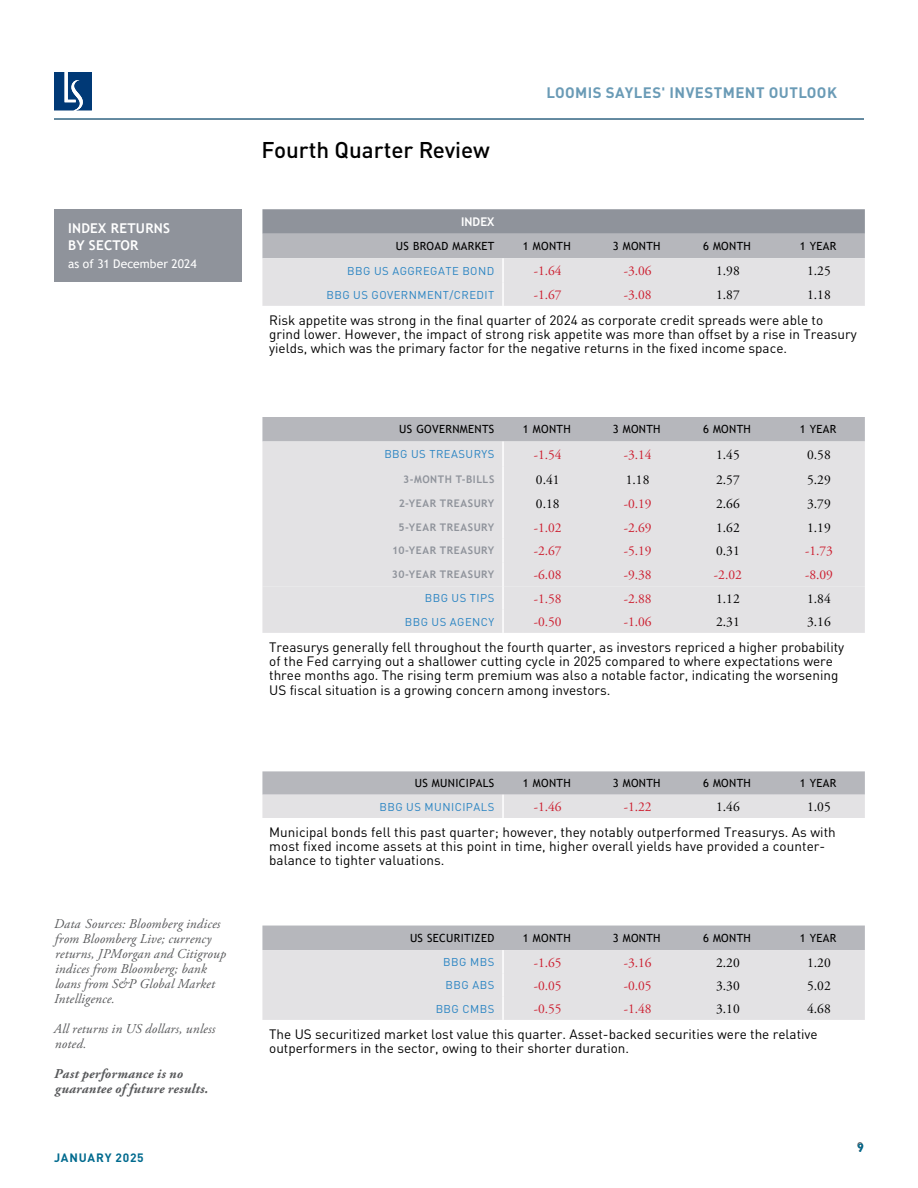
<style>
.page{position:relative;width:918px;height:1188px;background:#fff}
.page>*{position:absolute;margin:0;border:0;box-sizing:border-box;transform-origin:0 0}
.t1{font:500 22.5px "DINOT";color:#000}
.t2{font:700 15px "DINOT";letter-spacing:.03em;color:#6a9bb6}
.t3{font:13.5px/14.2px "DINOT";color:#000}
.t4{font:italic 13.5px/15px "Adobe Garamond Pro";letter-spacing:.01em;color:#58595b}
.t5{font:13.5px "Adobe Garamond Pro";color:#cd2031}
.t6{font:13.5px "Adobe Garamond Pro";color:#000}
.t7{font:italic 700 13.5px/15px "Adobe Garamond Pro";letter-spacing:.02em;color:#58595b}
.t8{font:700 13.5px/16.5px "Trebuchet MS";letter-spacing:.02em;color:#fff}
.t9{font:12px "Trebuchet MS";letter-spacing:.005em;color:#fff}
.t10{font:700 12px "DINOT";letter-spacing:.06em;color:#006a8e}
.t11{font:700 12px "Trebuchet MS";color:#fff}
.t12{font:11.25px "Trebuchet MS";letter-spacing:.03em;color:#000}
.t13{font:11.25px "DINOT";letter-spacing:.04em;color:#2883c2}
.t14{font:700 10.5px "Trebuchet MS";letter-spacing:.05em;color:#8f939b}
</style>
<div class="page">
<div style="left:54px;top:209px;width:187px;height:73px;background:#8f939b"></div>
<svg style="left:262px;top:209px;width:603px;height:97px;background:#c2c3c7"></svg>
<div style="left:262px;top:417px;width:603px;height:25px;background:#b6b7bc"></div>
<div style="left:262px;top:442px;width:603px;height:144px;background:#e3e2e4"></div>
<div style="left:262px;top:586px;width:603px;height:47px;background:#e3e2e4"></div>
<svg style="left:262px;top:771px;width:603px;height:47px;background:#cdcdd0"></svg>
<svg style="left:262px;top:926px;width:603px;height:94px;background:#d7d7d9"></svg>
<hr style="left:502px;top:258px;width:2px;height:25px;background:#fff">
<hr style="left:502px;top:283px;width:2px;height:23px;background:#fff">
<hr style="left:502px;top:442px;width:2px;height:24px;background:#fff">
<hr style="left:502px;top:466px;width:2px;height:25px;background:#fff">
<hr style="left:502px;top:586px;width:2px;height:24px;background:#fff">
<hr style="left:502px;top:610px;width:2px;height:23px;background:#fff">
<hr style="left:502px;top:795px;width:2px;height:23px;background:#fff">
<hr style="left:502px;top:950px;width:2px;height:23px;background:#fff">
<hr style="left:502px;top:973px;width:2px;height:24px;background:#fff">
<hr style="left:502px;top:997px;width:2px;height:23px;background:#fff">
<hr style="left:502px;top:491px;width:2px;height:24px;background:#fff">
<hr style="left:502px;top:515px;width:2px;height:23px;background:#fff">
<hr style="left:502px;top:538px;width:2px;height:24px;background:#fff">
<hr style="left:502px;top:562px;width:2px;height:24px;background:#fff">
<hr style="left:54px;top:118px;width:810px;height:2px;background:#6a9bb6">
<svg style="left:54px;top:72px;width:38px;height:38px"></svg>
<p class="t8" style="left:68px;top:220px;width:104px">INDEX RETURNS<br>BY SECTOR</p>
<p class="t9" style="left:68px;top:256px;width:130px">as of 31 December 2024</p>
<p class="t4" style="left:54px;top:916px;width:174px">Data Sources: Bloomberg indices from Bloomberg Live; currency returns, JPMorgan and Citigroup indices from Bloomberg; bank loans from S&amp;P Global Market<br>Intelligence.</p>
<p class="t4" style="left:54px;top:1021px;width:163px">All returns in US dollars, unless noted.</p>
<p class="t7" style="left:54px;top:1066px;width:156px">Past performance is no guarantee of future results.</p>
<p class="t10" style="left:54px;top:1150px;width:91px">JANUARY 2025</p>
<h1 class="t1" style="left:262px;top:135px;width:230px">Fourth Quarter Review</h1>
<p class="t2" style="left:547px;top:82px;width:292px">LOOMIS SAYLES' INVESTMENT OUTLOOK</p>
<p class="t11" style="left:461px;top:214px;width:35px">INDEX</p>
<p class="t12" style="left:396px;top:239px;width:100px">US BROAD MARKET</p>
<p class="t12" style="left:523px;top:239px;width:49px">1 MONTH</p>
<p class="t12" style="left:613px;top:239px;width:49px">3 MONTH</p>
<p class="t12" style="left:703px;top:239px;width:49px">6 MONTH</p>
<p class="t12" style="left:800px;top:239px;width:38px">1 YEAR</p>
<p class="t13" style="left:347px;top:264px;width:149px">BBG US AGGREGATE BOND</p>
<p class="t5" style="left:534px;top:263px;width:29px">-1.64</p>
<p class="t5" style="left:624px;top:263px;width:29px">-3.06</p>
<p class="t6" style="left:716px;top:263px;width:25px">1.98</p>
<p class="t6" style="left:807px;top:263px;width:25px">1.25</p>
<p class="t13" style="left:326px;top:287px;width:169px">BBG US GOVERNMENT/CREDIT</p>
<p class="t5" style="left:534px;top:287px;width:29px">-1.67</p>
<p class="t5" style="left:624px;top:287px;width:29px">-3.08</p>
<p class="t6" style="left:716px;top:287px;width:25px">1.87</p>
<p class="t6" style="left:807px;top:287px;width:25px">1.18</p>
<p class="t3" style="left:269px;top:313px;width:589px">Risk appetite was strong in the final quarter of 2024 as corporate credit spreads were able to grind lower. However, the impact of strong risk appetite was more than offset by a rise in Treasury yields, which was the primary factor for the negative returns in the fixed income space.</p>
<p class="t12" style="left:399px;top:422px;width:97px">US GOVERNMENTS</p>
<p class="t12" style="left:523px;top:422px;width:49px">1 MONTH</p>
<p class="t12" style="left:613px;top:422px;width:49px">3 MONTH</p>
<p class="t12" style="left:703px;top:422px;width:49px">6 MONTH</p>
<p class="t12" style="left:800px;top:422px;width:38px">1 YEAR</p>
<p class="t13" style="left:384px;top:447px;width:112px">BBG US TREASURYS</p>
<p class="t5" style="left:534px;top:446px;width:29px">-1.54</p>
<p class="t5" style="left:624px;top:446px;width:29px">-3.14</p>
<p class="t6" style="left:716px;top:446px;width:25px">1.45</p>
<p class="t6" style="left:807px;top:446px;width:25px">0.58</p>
<p class="t14" style="left:403px;top:472px;width:93px">3-MONTH T-BILLS</p>
<p class="t6" style="left:536px;top:471px;width:25px">0.41</p>
<p class="t6" style="left:626px;top:471px;width:25px">1.18</p>
<p class="t6" style="left:716px;top:471px;width:25px">2.57</p>
<p class="t6" style="left:807px;top:471px;width:25px">5.29</p>
<p class="t14" style="left:399px;top:497px;width:97px">2-YEAR TREASURY</p>
<p class="t6" style="left:536px;top:496px;width:25px">0.18</p>
<p class="t5" style="left:624px;top:496px;width:29px">-0.19</p>
<p class="t6" style="left:716px;top:496px;width:25px">2.66</p>
<p class="t6" style="left:807px;top:496px;width:25px">3.79</p>
<p class="t14" style="left:399px;top:520px;width:97px">5-YEAR TREASURY</p>
<p class="t5" style="left:534px;top:519px;width:29px">-1.02</p>
<p class="t5" style="left:624px;top:519px;width:29px">-2.69</p>
<p class="t6" style="left:716px;top:519px;width:25px">1.62</p>
<p class="t6" style="left:807px;top:519px;width:25px">1.19</p>
<p class="t14" style="left:392px;top:544px;width:104px">10-YEAR TREASURY</p>
<p class="t5" style="left:534px;top:543px;width:29px">-2.67</p>
<p class="t5" style="left:624px;top:543px;width:29px">-5.19</p>
<p class="t6" style="left:716px;top:543px;width:25px">0.31</p>
<p class="t5" style="left:805px;top:543px;width:29px">-1.73</p>
<p class="t14" style="left:392px;top:568px;width:104px">30-YEAR TREASURY</p>
<p class="t5" style="left:534px;top:567px;width:29px">-6.08</p>
<p class="t5" style="left:624px;top:567px;width:29px">-9.38</p>
<p class="t5" style="left:714px;top:567px;width:29px">-2.02</p>
<p class="t5" style="left:805px;top:567px;width:29px">-8.09</p>
<p class="t13" style="left:425px;top:591px;width:71px">BBG US TIPS</p>
<p class="t5" style="left:534px;top:590px;width:29px">-1.58</p>
<p class="t5" style="left:624px;top:590px;width:29px">-2.88</p>
<p class="t6" style="left:716px;top:590px;width:25px">1.12</p>
<p class="t6" style="left:807px;top:590px;width:25px">1.84</p>
<p class="t13" style="left:405px;top:614px;width:91px">BBG US AGENCY</p>
<p class="t5" style="left:534px;top:614px;width:29px">-0.50</p>
<p class="t5" style="left:624px;top:614px;width:29px">-1.06</p>
<p class="t6" style="left:716px;top:614px;width:25px">2.31</p>
<p class="t6" style="left:807px;top:614px;width:25px">3.16</p>
<p class="t3" style="left:269px;top:640px;width:577px">Treasurys generally fell throughout the fourth quarter, as investors repriced a higher probability of the Fed carrying out a shallower cutting cycle in 2025 compared to where expectations were three months ago. The rising term premium was also a notable factor, indicating the worsening US fiscal situation is a growing concern among investors.</p>
<p class="t12" style="left:415px;top:776px;width:81px">US MUNICIPALS</p>
<p class="t12" style="left:523px;top:776px;width:49px">1 MONTH</p>
<p class="t12" style="left:613px;top:776px;width:49px">3 MONTH</p>
<p class="t12" style="left:703px;top:776px;width:49px">6 MONTH</p>
<p class="t12" style="left:800px;top:776px;width:38px">1 YEAR</p>
<p class="t13" style="left:379px;top:800px;width:116px">BBG US MUNICIPALS</p>
<p class="t5" style="left:534px;top:799px;width:29px">-1.46</p>
<p class="t5" style="left:624px;top:799px;width:29px">-1.22</p>
<p class="t6" style="left:716px;top:799px;width:25px">1.46</p>
<p class="t6" style="left:807px;top:799px;width:25px">1.05</p>
<p class="t3" style="left:269px;top:825px;width:568px">Municipal bonds fell this past quarter; however, they notably outperformed Treasurys. As with most fixed income assets at this point in time, higher overall yields have provided a counter&shy;balance to tighter valuations.</p>
<p class="t12" style="left:410px;top:931px;width:86px">US SECURITIZED</p>
<p class="t12" style="left:523px;top:931px;width:49px">1 MONTH</p>
<p class="t12" style="left:613px;top:931px;width:49px">3 MONTH</p>
<p class="t12" style="left:703px;top:931px;width:49px">6 MONTH</p>
<p class="t12" style="left:800px;top:931px;width:38px">1 YEAR</p>
<p class="t13" style="left:443px;top:955px;width:53px">BBG MBS</p>
<p class="t5" style="left:534px;top:954px;width:29px">-1.65</p>
<p class="t5" style="left:624px;top:954px;width:29px">-3.16</p>
<p class="t6" style="left:716px;top:954px;width:25px">2.20</p>
<p class="t6" style="left:807px;top:954px;width:25px">1.20</p>
<p class="t13" style="left:446px;top:978px;width:50px">BBG ABS</p>
<p class="t5" style="left:534px;top:978px;width:29px">-0.05</p>
<p class="t5" style="left:624px;top:978px;width:29px">-0.05</p>
<p class="t6" style="left:716px;top:978px;width:25px">3.30</p>
<p class="t6" style="left:807px;top:978px;width:25px">5.02</p>
<p class="t13" style="left:436px;top:1001px;width:60px">BBG CMBS</p>
<p class="t5" style="left:534px;top:1001px;width:29px">-0.55</p>
<p class="t5" style="left:624px;top:1001px;width:29px">-1.48</p>
<p class="t6" style="left:716px;top:1001px;width:25px">3.10</p>
<p class="t6" style="left:807px;top:1001px;width:25px">4.68</p>
<p class="t3" style="left:269px;top:1027px;width:550px">The US securitized market lost value this quarter. Asset-backed securities were the relative outperformers in the sector, owing to their shorter duration.</p>
<p class="t10" style="left:857px;top:1140px;width:8px">9</p>
</div>
